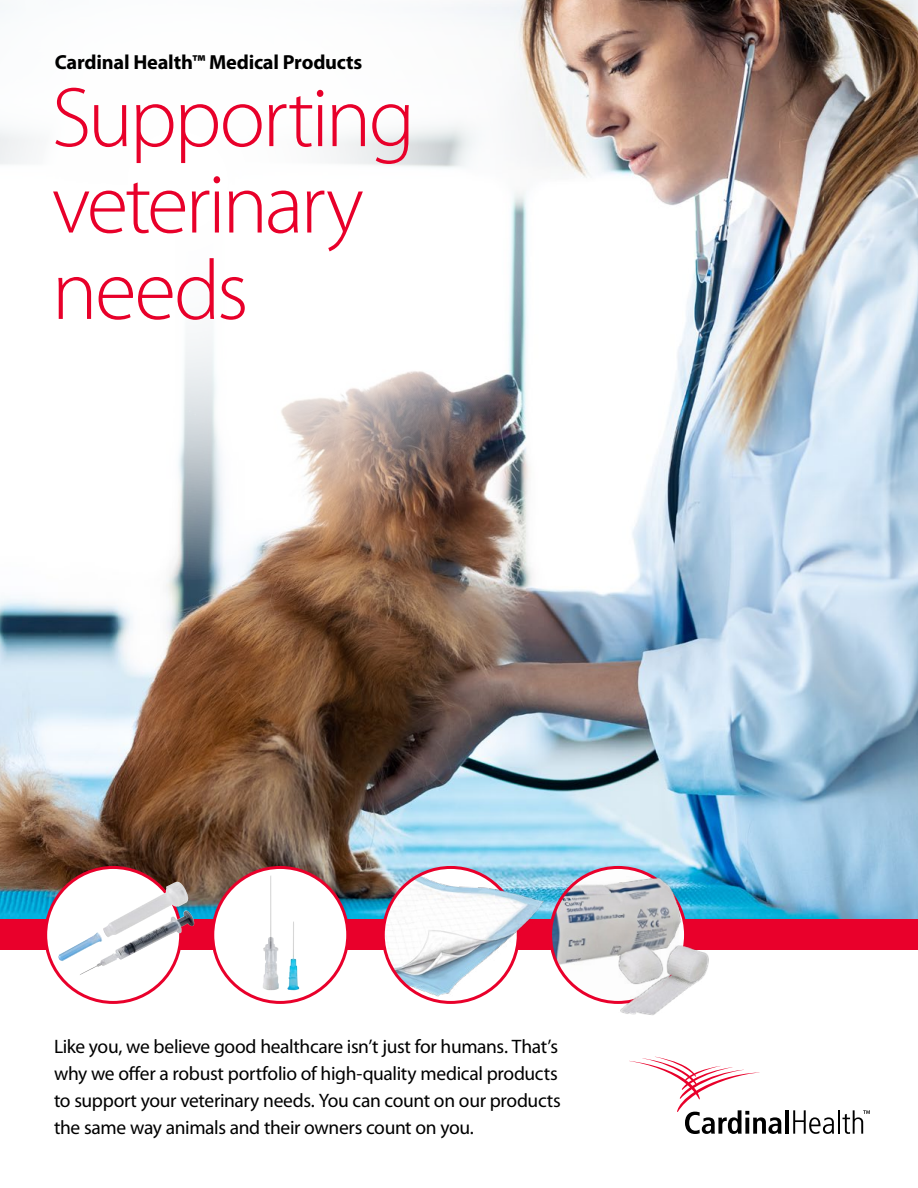
<style>
.page{position:relative;width:918px;height:1188px;background:#fff}
.page>*{position:absolute;margin:0;border:0;box-sizing:border-box;transform-origin:0 0}
.t1{font:300 85.5px/86.4px "Myriad Pro";letter-spacing:-.035em;color:#e8002a}
.t2{font:700 20.4px "Myriad Pro";letter-spacing:-.01em;color:#000}
.t3{font:19.5px/27px "Myriad Pro";letter-spacing:-.02em;color:#000}
</style>
<div class="page">
<img style="left:0;top:0;width:918px;height:920px">
<svg style="left:0;top:0;width:576px;height:580px"></svg>
<div style="left:0;top:920px;width:918px;height:30px;background:#e9002b"></div>
<div style="left:213px;top:867px;width:135px;height:135px;background:#fff;border-radius:50%"></div>
<img style="left:263px;top:875px;width:36px;height:116px">
<div style="left:211px;top:866px;width:138px;height:138px;border:3px solid #e9002b;border-radius:50%"></div>
<img style="left:383px;top:867px;width:135px;height:135px;border-radius:67px">
<img style="left:495px;top:884px;width:52px;height:99px">
<img style="left:551px;top:867px;width:135px;height:135px;border-radius:67px">
<img style="left:616px;top:834px;width:110px;height:181px">
<div style="left:46px;top:867px;width:135px;height:135px;background:#fff;border-radius:50%"></div>
<img style="left:58px;top:882px;width:138px;height:93px">
<hr style="left:785px;top:1110px;width:4px;height:24px;background:#000">
<hr style="left:838px;top:1110px;width:2px;height:24px;background:#000">
<svg style="left:629px;top:1057px;width:153px;height:77px"></svg>
<svg style="left:793px;top:1110px;width:41px;height:24px"></svg>
<svg style="left:842px;top:1110px;width:28px;height:24px"></svg>
<p class="t2" style="left:55px;top:51px;width:309px">Cardinal Health™ Medical Products</p>
<h1 class="t1" style="left:52px;top:76px;width:365px">Supporting veterinary needs</h1>
<p class="t3" style="left:54px;top:1033px;width:508px">Like you, we believe good healthcare isn’t just for humans. That’s why we offer a robust portfolio of high-quality medical products to support your veterinary needs. You can count on our products the same way animals and their owners count on you.</p>
</div>
